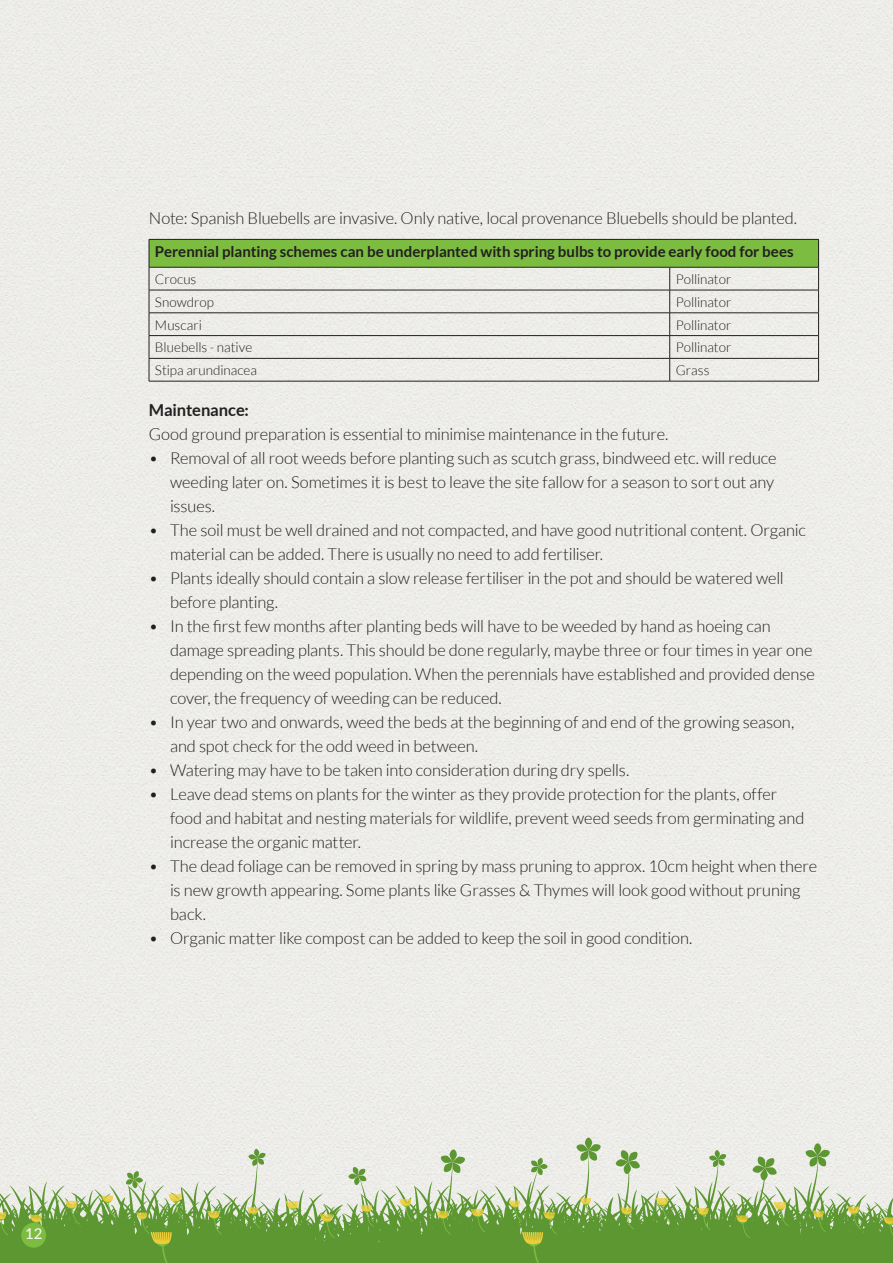
<style>
.page{position:relative;width:893px;height:1263px;background:#fff}
.page>*{position:absolute;margin:0;border:0;box-sizing:border-box;transform-origin:0 0}
.t1{font:300 16.5px/24px "Lato";letter-spacing:-.01em;color:#231f20}
.t2{font:700 16.5px "Lato";letter-spacing:-.005em;color:#231f20}
.t3{font:700 15px "Lato";color:#231f20}
.t4{font:500 15px "Lato";color:#f6f5f1}
.t5{font:300 13.5px "Lato";color:#231f20}
</style>
<div class="page">
<div style="left:0;top:0;width:893px;height:1181px;background:#edece9"></div>
<svg style="left:413px;top:1181px;width:480px;height:82px;background:#84ae63"></svg>
<svg style="left:884px;top:1157px;width:9px;height:97px"></svg>
<svg style="left:847px;top:1206px;width:14px;height:23px"></svg>
<svg style="left:800px;top:1143px;width:30px;height:101px;background:#a6c28c"></svg>
<svg style="left:736px;top:1156px;width:52px;height:91px;background:#a4c088"></svg>
<svg style="left:697px;top:1150px;width:30px;height:94px;background:#a7c38d"></svg>
<svg style="left:656px;top:1198px;width:14px;height:23px"></svg>
<svg style="left:614px;top:1149px;width:26px;height:105px;background:#9ebd81"></svg>
<svg style="left:574px;top:1137px;width:27px;height:117px;background:#a5c18b"></svg>
<svg style="left:509px;top:1157px;width:48px;height:106px;background:#a0bd7d"></svg>
<svg style="left:471px;top:1209px;width:14px;height:23px"></svg>
<svg style="left:435px;top:1149px;width:30px;height:104px;background:#9abb7d"></svg>
<svg style="left:0;top:1149px;width:413px;height:114px;background:#a7c28d"></svg>
<div style="left:149px;top:239px;width:670px;height:28px;background:#7bbc41"></div>
<hr style="left:149px;top:239px;width:521px;height:1px;background:#231f20">
<hr style="left:670px;top:239px;width:149px;height:1px;background:#231f20">
<hr style="left:149px;top:267px;width:521px;height:1px;background:#231f20">
<hr style="left:670px;top:267px;width:149px;height:1px;background:#231f20">
<hr style="left:149px;top:290px;width:521px;height:1px;background:#231f20">
<hr style="left:670px;top:290px;width:149px;height:1px;background:#231f20">
<hr style="left:149px;top:313px;width:521px;height:1px;background:#231f20">
<hr style="left:670px;top:313px;width:149px;height:1px;background:#231f20">
<hr style="left:149px;top:335px;width:521px;height:1px;background:#231f20">
<hr style="left:670px;top:335px;width:149px;height:1px;background:#231f20">
<hr style="left:149px;top:358px;width:521px;height:1px;background:#231f20">
<svg style="left:149px;top:240px;width:1px;height:141px"></svg>
<hr style="left:670px;top:358px;width:149px;height:1px;background:#231f20">
<svg style="left:669px;top:267px;width:1px;height:114px"></svg>
<svg style="left:818px;top:240px;width:1px;height:141px"></svg>
<hr style="left:149px;top:381px;width:521px;height:1px;background:#231f20">
<hr style="left:670px;top:381px;width:149px;height:1px;background:#231f20">
<div style="left:21px;top:1223px;width:25px;height:25px;background:#7bbc41;border-radius:50%"></div>
<p class="t1" style="left:149px;top:206px;width:650px">Note: Spanish Bluebells are invasive. Only native, local provenance Bluebells should be planted.</p>
<p class="t3" style="left:155px;top:243px;width:640px">Perennial planting schemes can be underplanted with spring bulbs to provide early food for bees</p>
<p class="t5" style="left:155px;top:272px;width:43px">Crocus</p>
<p class="t5" style="left:676px;top:272px;width:57px">Pollinator</p>
<p class="t5" style="left:155px;top:295px;width:61px">Snowdrop</p>
<p class="t5" style="left:676px;top:295px;width:57px">Pollinator</p>
<p class="t5" style="left:155px;top:318px;width:48px">Muscari</p>
<p class="t5" style="left:676px;top:318px;width:57px">Pollinator</p>
<p class="t5" style="left:155px;top:340px;width:99px">Bluebells - native</p>
<p class="t5" style="left:676px;top:340px;width:57px">Pollinator</p>
<p class="t5" style="left:155px;top:363px;width:104px">Stipa arundinacea</p>
<p class="t5" style="left:676px;top:363px;width:35px">Grass</p>
<p class="t2" style="left:149px;top:400px;width:102px">Maintenance:</p>
<p class="t1" style="left:149px;top:422px;width:521px">Good ground preparation is essential to minimise maintenance in the future.</p>
<p class="t1" style="left:170px;top:446px;width:608px;text-indent:-21px">• Removal of all root weeds before planting such as scutch grass, bindweed etc. will reduce weeding later on. Sometimes it is best to leave the site fallow for a season to sort out any issues.</p>
<p class="t1" style="left:170px;top:518px;width:637px;text-indent:-21px">• The soil must be well drained and not compacted, and have good nutritional content. Organic material can be added. There is usually no need to add fertiliser.</p>
<p class="t1" style="left:170px;top:566px;width:615px;text-indent:-21px">• Plants ideally should contain a slow release fertiliser in the pot and should be watered well before planting.</p>
<p class="t1" style="left:170px;top:614px;width:646px;text-indent:-21px">• In the first few months after planting beds will have to be weeded by hand as hoeing can damage spreading plants. This should be done regularly, maybe three or four times in year one depending on the weed population. When the perennials have established and provided dense cover, the frequency of weeding can be reduced.</p>
<p class="t1" style="left:170px;top:710px;width:626px;text-indent:-21px">• In year two and onwards, weed the beds at the beginning of and end of the growing season, and spot check for the odd weed in between.</p>
<p class="t1" style="left:149px;top:758px;width:482px">• Watering may have to be taken into consideration during dry spells.</p>
<p class="t1" style="left:170px;top:782px;width:636px;text-indent:-21px">• Leave dead stems on plants for the winter as they provide protection for the plants, offer food and habitat and nesting materials for wildlife, prevent weed seeds from germinating and increase the organic matter.</p>
<p class="t1" style="left:170px;top:854px;width:649px;text-indent:-21px">• The dead foliage can be removed in spring by mass pruning to approx. 10cm height when there is new growth appearing. Some plants like Grasses &amp; Thymes will look good without pruning back.</p>
<p class="t1" style="left:149px;top:926px;width:545px">• Organic matter like compost can be added to keep the soil in good condition.</p>
<p class="t4" style="left:25px;top:1223px;width:19px">12</p>
</div>
